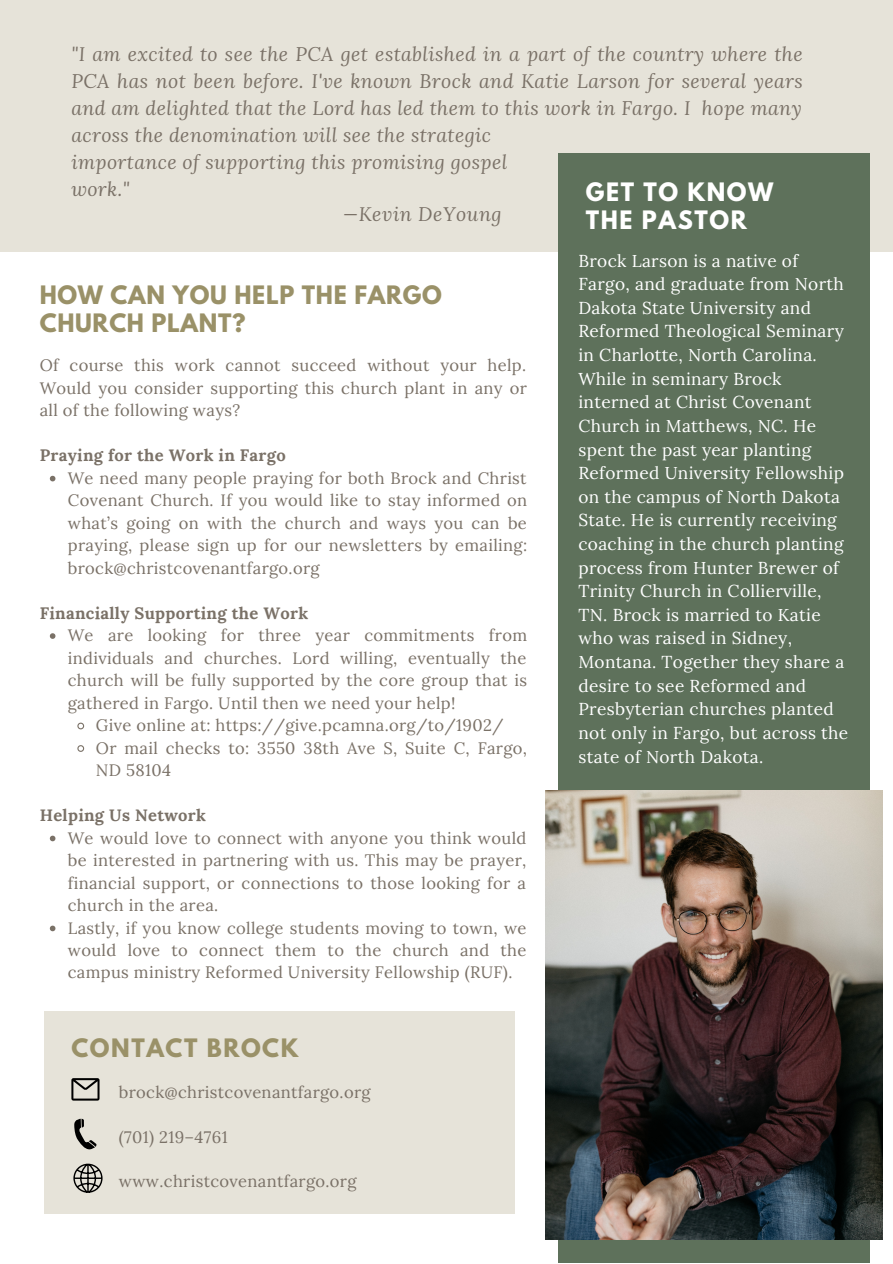
<style>
.page{position:relative;width:893px;height:1264px;background:#fff}
.page>*{position:absolute;margin:0;border:0;box-sizing:border-box;transform-origin:0 0}
.t1{font:700 22.5px/28px "League Spartan";letter-spacing:.03em;color:#9a9168}
.t2{font:700 22.5px/28px "League Spartan";letter-spacing:.07em;color:#fff}
.t3{font:700 22.5px "League Spartan";letter-spacing:.07em;color:#9a9168}
.t4{font:italic 19.5px/27px "Lora";letter-spacing:.02em;color:#7a7167;text-align:justify}
.t5{font:17.25px/23.5px "Lora";letter-spacing:.02em;color:#fff}
.t6{font:16.5px/22.5px "Lora";letter-spacing:.02em;color:#7a7167;text-align:justify}
.t7{font:700 16.5px "Lora";letter-spacing:.02em;color:#7a7167}
</style>
<div class="page">
<div style="left:0;top:0;width:892px;height:251px;background:#e6e3d9"></div>
<div style="left:558px;top:153px;width:312px;height:1109px;background:#5e715b"></div>
<img style="left:545px;top:790px;width:337px;height:449px">
<div style="left:44px;top:1011px;width:470px;height:202px;background:#e6e3d9"></div>
<svg style="left:73px;top:1163px;width:30px;height:29px"></svg>
<svg style="left:71px;top:1078px;width:28px;height:22px"></svg>
<svg style="left:74px;top:1118px;width:23px;height:32px"></svg>
<svg style="left:50px;top:476px;width:5px;height:5px"></svg>
<svg style="left:50px;top:633px;width:5px;height:6px"></svg>
<svg style="left:77px;top:722px;width:8px;height:8px"></svg>
<svg style="left:77px;top:745px;width:8px;height:7px"></svg>
<svg style="left:50px;top:835px;width:5px;height:6px"></svg>
<svg style="left:50px;top:925px;width:5px;height:6px"></svg>
<p class="t4" style="left:71px;top:40px;width:732px">"I am excited to see the PCA get established in a part of the country where the PCA has not been before. I've known Brock and Katie Larson for several years and am delighted that the Lord has led them to this work in Fargo. I hope many</p>
<p class="t4" style="left:71px;top:121px;width:437px;text-align:left">across the denomination will see the strategic importance of supporting this promising gospel work."</p>
<p class="t4" style="left:343px;top:200px;width:160px">—Kevin DeYoung</p>
<h1 class="t1" style="left:40px;top:284px;width:403px">HOW CAN YOU HELP THE FARGO<br>CHURCH PLANT?</h1>
<p class="t6" style="left:40px;top:354px;width:489px">Of course this work cannot succeed without your help.<br>Would you consider supporting this church plant in any or all of the following ways?</p>
<p class="t7" style="left:40px;top:444px;width:247px">Praying for the Work in Fargo</p>
<p class="t6" style="left:68px;top:466px;width:461px">We need many people praying for both Brock and Christ Covenant Church. If you would like to stay informed on what’s going on with the church and ways you can be praying, please sign up for our newsletters by emailing: brock@christcovenantfargo.org</p>
<p class="t7" style="left:40px;top:602px;width:270px">Financially Supporting the Work</p>
<p class="t6" style="left:68px;top:624px;width:460px">We are looking for three year commitments from individuals and churches. Lord willing, eventually the church will be fully supported by the core group that is gathered in Fargo. Until then we need your help!</p>
<p class="t6" style="left:96px;top:713px;width:432px;text-align:left">Give online at: https://give.pcamna.org/to/1902/<br>Or mail checks to: 3550 38th Ave S, Suite C, Fargo,<br>ND 58104</p>
<p class="t7" style="left:40px;top:804px;width:168px">Helping Us Network</p>
<p class="t6" style="left:68px;top:826px;width:460px;text-align:left">We would love to connect with anyone you think would be interested in partnering with us. This may be prayer, financial support, or connections to those looking for a church in the area.<br>Lastly, if you know college students moving to town, we would love to connect them to the church and the campus ministry Reformed University Fellowship (RUF).</p>
<h1 class="t3" style="left:71px;top:1036px;width:228px">CONTACT BROCK</h1>
<p class="t6" style="left:119px;top:1080px;width:253px">brock@christcovenantfargo.org</p>
<p class="t6" style="left:119px;top:1125px;width:110px">(701) 219–4761</p>
<p class="t6" style="left:119px;top:1169px;width:239px">www.christcovenantfargo.org</p>
<h1 class="t2" style="left:586px;top:181px;width:189px">GET TO KNOW<br>THE PASTOR</h1>
<p class="t5" style="left:578px;top:248px;width:271px">Brock Larson is a native of<br>Fargo, and graduate from North<br>Dakota State University and<br>Reformed Theological Seminary in Charlotte, North Carolina.<br>While in seminary Brock interned at Christ Covenant<br>Church in Matthews, NC. He spent the past year planting<br>Reformed University Fellowship on the campus of North Dakota<br>State. He is currently receiving coaching in the church planting process from Hunter Brewer of<br>Trinity Church in Collierville,<br>TN. Brock is married to Katie who was raised in Sidney,<br>Montana. Together they share a desire to see Reformed and<br>Presbyterian churches planted not only in Fargo, but across the state of North Dakota.</p>
</div>
